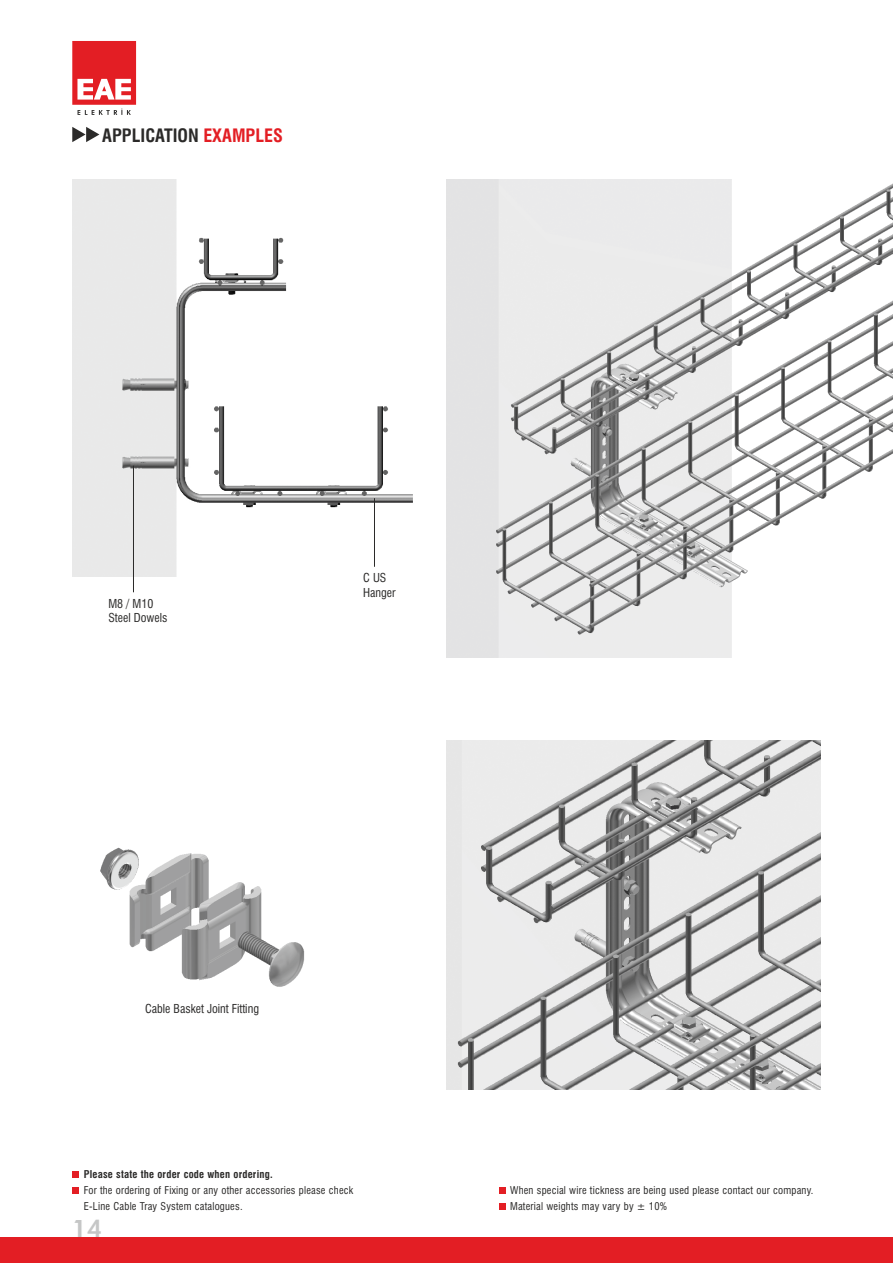
<style>
.page{position:relative;width:893px;height:1263px;background:#fff}
.page>*{position:absolute;margin:0;border:0;box-sizing:border-box;transform-origin:0 0}
.t1{font:800 24px "Futura BT";color:#c5c6c6}
.t2{font:700 condensed 18px "Swiss 721 BT";color:#2b2a29}
.t3{font:condensed 12px/14.4px "Swiss 721 BT";color:#2b2a29}
.t4{font:condensed 10.5px/15.8px "Swiss 721 BT";letter-spacing:.02em;color:#2b2a29}
.s1{color:#e31e24}
.s2{font-weight:700}
</style>
<div class="page">
<svg style="left:72px;top:41px;width:64px;height:74px"></svg>
<img style="left:72px;top:180px;width:341px;height:397px">
<img style="left:446px;top:740px;width:375px;height:350px">
<svg style="left:72px;top:127px;width:27px;height:15px"></svg>
<hr style="left:133px;top:466px;width:1px;height:126px;background:#2b2a29">
<hr style="left:374px;top:498px;width:1px;height:69px;background:#2b2a29">
<img style="left:100px;top:847px;width:205px;height:140px">
<div style="left:499px;top:1203px;width:7px;height:7px;background:#e31e24"></div>
<div style="left:499px;top:1187px;width:7px;height:7px;background:#e31e24"></div>
<div style="left:72px;top:1187px;width:7px;height:7px;background:#e31e24"></div>
<div style="left:72px;top:1171px;width:7px;height:7px;background:#e31e24"></div>
<div style="left:0;top:1237px;width:893px;height:26px;background:#e31e24"></div>
<img style="left:446px;top:180px;width:447px;height:477px">
<p class="t2" style="left:102px;top:128px;width:182px">APPLICATION <span class="s1">EXAMPLES</span></p>
<p class="t3" style="left:108px;top:598px;width:61px">M8 / M10<br>Steel Dowels</p>
<p class="t3" style="left:363px;top:572px;width:34px">C US<br>Hanger</p>
<p class="t3" style="left:145px;top:1002px;width:115px">Cable Basket Joint Fitting</p>
<p class="t4" style="left:84px;top:1168px;width:271px"><span class="s2">Please state the order code when ordering.<br></span>For the ordering of Fixing or any other accessories please check<br>E-Line Cable Tray System catalogues.</p>
<p class="t1" style="left:72px;top:1219px;width:31px">14</p>
<p class="t4" style="left:510px;top:1183px;width:305px">When special wire tickness are being used please contact our company.<br>Material weights may vary by ± 10%</p>
</div>
